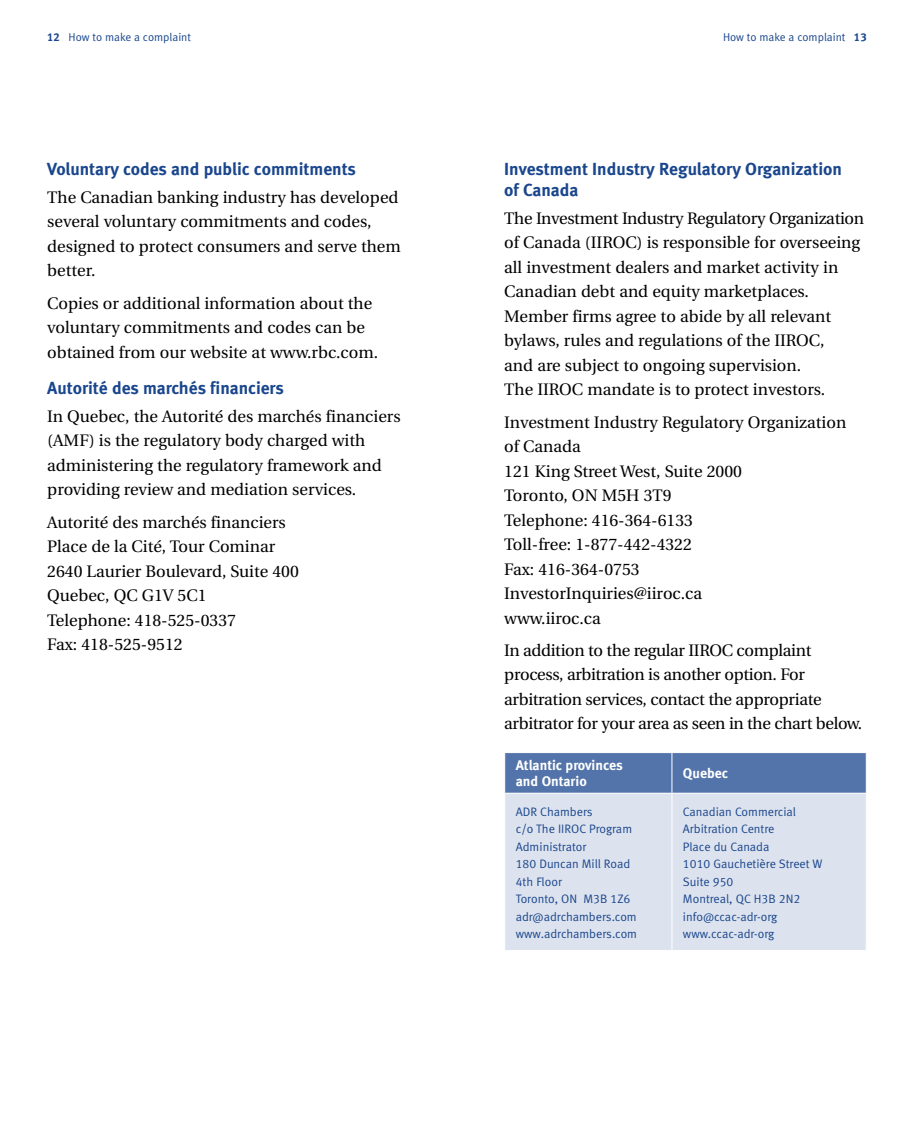
<style>
.page{position:relative;width:914px;height:1134px;background:#fff}
.page>*{position:absolute;margin:0;border:0;box-sizing:border-box;transform-origin:0 0}
.t1{font:17.5px/21px "Meta Bold LF";color:#1a468d}
.t2{font:16.62px/24.5px "Utopia";color:#000}
.t3{font:16.62px/24.5px "Utopia";letter-spacing:-.02em;color:#000}
.t4{font:14px/15.8px "Meta Bold LF";color:#fff}
.t5{font:12.25px/17.5px "Meta Normal LF";color:#1a468d}
.t6{font:11.38px "Meta Normal LF";color:#1a468d}
.s1{font-family:"Meta Bold LF"}
</style>
<div class="page">
<div style="left:505px;top:753px;width:360px;height:40px;background:#5374aa"></div>
<div style="left:505px;top:794px;width:360px;height:156px;background:#dde3ee"></div>
<hr style="left:671px;top:753px;width:1px;height:40px;background:#fff">
<hr style="left:671px;top:794px;width:1px;height:156px;background:#fff">
<p class="t6" style="left:47px;top:30px;width:145px"><span class="s1">12</span> How to make a complaint</p>
<p class="t6" style="left:723px;top:30px;width:145px">How to make a complaint <span class="s1">13</span></p>
<p class="t1" style="left:47px;top:158px;width:310px">Voluntary codes and public commitments</p>
<p class="t2" style="left:47px;top:185px;width:355px">The Canadian banking industry has developed several voluntary commitments and codes, designed to protect consumers and serve them better.</p>
<p class="t2" style="left:47px;top:291px;width:332px">Copies or additional information about the voluntary commitments and codes can be obtained from our website at www.rbc.com.</p>
<p class="t1" style="left:47px;top:377px;width:238px">Autorité des marchés financiers</p>
<p class="t2" style="left:47px;top:404px;width:355px">In Quebec, the Autorité des marchés financiers (AMF) is the regulatory body charged with administering the regulatory framework and providing review and mediation services.</p>
<p class="t2" style="left:47px;top:510px;width:253px">Autorité des marchés financiers<br>Place de la Cité, Tour Cominar<br>2640 Laurier Boulevard, Suite 400<br>Quebec, QC G1V 5C1<br>Telephone: 418-525-0337<br>Fax: 418-525-9512</p>
<p class="t1" style="left:504px;top:158px;width:339px">Investment Industry Regulatory Organization of Canada</p>
<p class="t2" style="left:504px;top:206px;width:361px">The Investment Industry Regulatory Organization of Canada (IIROC) is responsible for overseeing all investment dealers and market activity in Canadian debt and equity marketplaces.<br>Member firms agree to abide by all relevant bylaws, rules and regulations of the IIROC,<br>and are subject to ongoing supervision.<br>The IIROC mandate is to protect investors.</p>
<p class="t2" style="left:504px;top:410px;width:343px">Investment Industry Regulatory Organization of Canada<br>121 King Street West, Suite 2000<br>Toronto, ON M5H 3T9<br>Telephone: 416-364-6133<br>Toll-free: 1-877-442-4322<br>Fax: 416-364-0753<br>InvestorInquiries@iiroc.ca<br>www.iiroc.ca</p>
<p class="t3" style="left:504px;top:638px;width:359px">In addition to the regular IIROC complaint process, arbitration is another option. For arbitration services, contact the appropriate arbitrator for your area as seen in the chart below.</p>
<p class="t4" style="left:515px;top:758px;width:109px">Atlantic provinces and Ontario</p>
<p class="t4" style="left:683px;top:765px;width:47px">Quebec</p>
<p class="t5" style="left:515px;top:802px;width:123px">ADR Chambers<br>c/o The IIROC Program<br>Administrator<br>180 Duncan Mill Road<br>4th Floor<br>Toronto, ON M3B 1Z6 adr@adrchambers.com www.adrchambers.com</p>
<p class="t5" style="left:683px;top:802px;width:141px">Canadian Commercial<br>Arbitration Centre<br>Place du Canada<br>1010 Gauchetière Street W<br>Suite 950<br>Montreal, QC H3B 2N2 info@ccac-adr-org www.ccac-adr-org</p>
</div>
